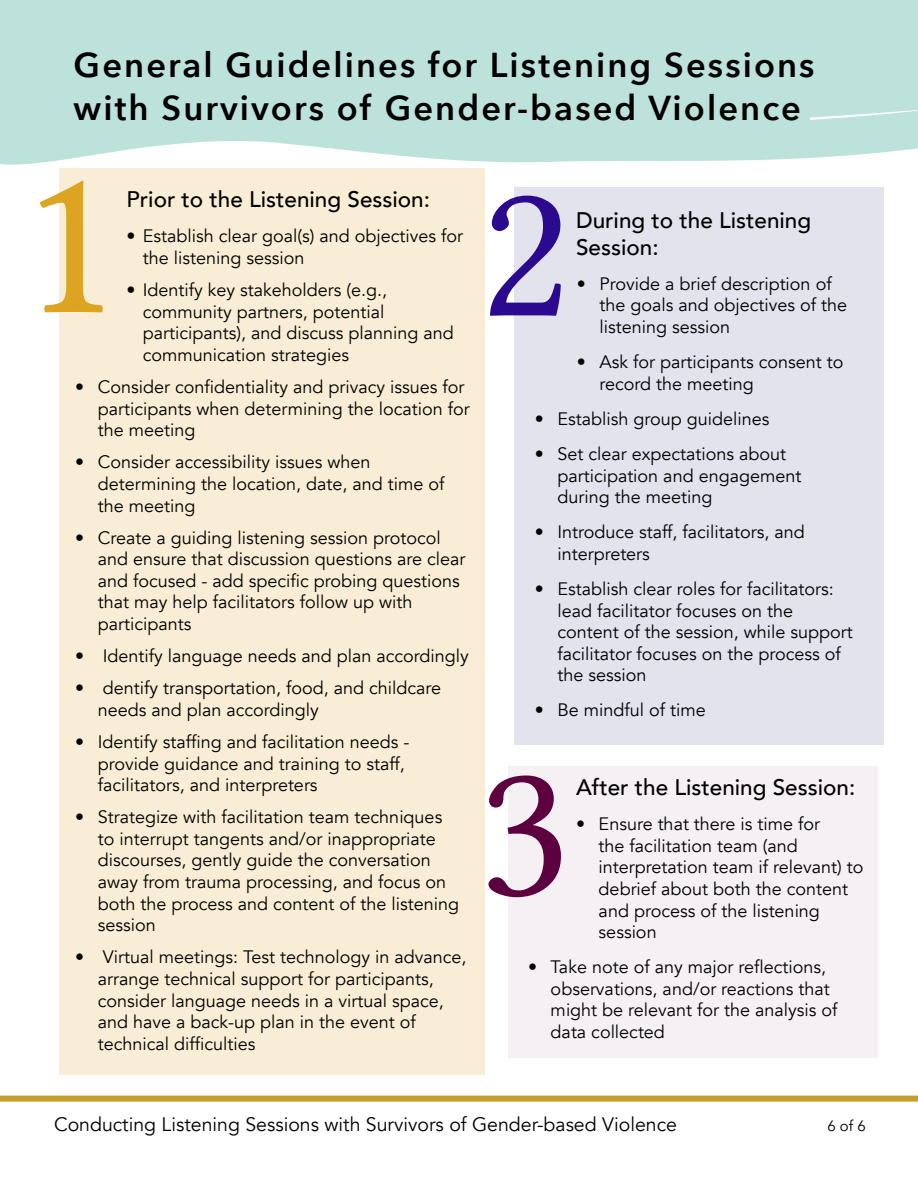
<style>
.page{position:relative;width:918px;height:1188px;background:#fff}
.page>*{position:absolute;margin:0;border:0;box-sizing:border-box;transform-origin:0 0}
.t1{font:216px "Lin Libertine Capitals";color:#dda421}
.t2{font:196.35px "Lin Libertine Capitals";color:#2c0a8f}
.t3{font:196.35px "Lin Libertine Capitals";color:#5d003f}
.t4{font:600 34.5px/43.5px "Avenir Next";letter-spacing:.06em;color:#000}
.t5{font:500 22.5px/27px "Avenir";color:#000}
.t6{font:19.5px "Avenir";color:#000}
.t7{font:18px/21.6px "Avenir";color:#000}
.t8{font:15px "Avenir";color:#000}
</style>
<div class="page">
<div style="left:59px;top:168px;width:425px;height:907px;background:#f9eed5"></div>
<div style="left:514px;top:187px;width:370px;height:558px;background:#e3e3ee"></div>
<div style="left:508px;top:766px;width:370px;height:292px;background:#f5f0f3"></div>
<svg style="left:1px;top:0;width:917px;height:165px;fill:#bde2dc"></svg>
<div style="left:0;top:33px;width:809px;height:105px;background:#bde2dc"></div>
<div style="left:0;top:1096px;width:918px;height:6px;background:#c99d2c"></div>
<h2 class="t4" style="left:74px;top:42px;width:742px">General Guidelines for Listening Sessions with Survivors of Gender-based Violence</h2>
<p class="t1" style="left:21px;top:119px;width:102px">1</p>
<h3 class="t5" style="left:127px;top:185px;width:305px">Prior to the Listening Session:</h3>
<p class="t7" style="left:143px;top:226px;width:322px;text-indent:-16px">• Establish clear goal(s) and objectives for the listening session</p>
<p class="t7" style="left:143px;top:279px;width:313px;text-indent:-16px">• Identify key stakeholders (e.g., community partners, potential participants), and discuss planning and communication strategies</p>
<p class="t7" style="left:98px;top:376px;width:373px;text-indent:-22px">• Consider confidentiality and privacy issues for participants when determining the location for the meeting</p>
<p class="t7" style="left:98px;top:452px;width:348px;text-indent:-22px">• Consider accessibility issues when determining the location, date, and time of the meeting</p>
<p class="t7" style="left:98px;top:527px;width:369px;text-indent:-22px">• Create a guiding listening session protocol and ensure that discussion questions are clear and focused - add specific probing questions that may help facilitators follow up with participants</p>
<p class="t7" style="left:75px;top:645px;width:395px">• Identify language needs and plan accordingly</p>
<p class="t7" style="left:98px;top:678px;width:345px;text-indent:-22px">• dentify transportation, food, and childcare needs and plan accordingly</p>
<p class="t7" style="left:98px;top:731px;width:313px;text-indent:-22px">• Identify staffing and facilitation needs - provide guidance and training to staff, facilitators, and interpreters</p>
<p class="t7" style="left:98px;top:807px;width:363px;text-indent:-22px">• Strategize with facilitation team techniques to interrupt tangents and/or inappropriate discourses, gently guide the conversation away from trauma processing, and focus on both the process and content of the listening session</p>
<p class="t7" style="left:98px;top:947px;width:370px;text-indent:-22px">• Virtual meetings: Test technology in advance, arrange technical support for participants, consider language needs in a virtual space, and have a back-up plan in the event of technical difficulties</p>
<p class="t2" style="left:480px;top:140px;width:93px">2</p>
<h3 class="t5" style="left:576px;top:205px;width:237px">During to the Listening<br>Session:</h3>
<p class="t7" style="left:599px;top:273px;width:249px;text-indent:-22px">• Provide a brief description of the goals and objectives of the listening session</p>
<p class="t7" style="left:599px;top:351px;width:245px;text-indent:-22px">• Ask for participants consent to record the meeting</p>
<p class="t7" style="left:535px;top:408px;width:236px">• Establish group guidelines</p>
<p class="t7" style="left:557px;top:443px;width:245px;text-indent:-22px">• Set clear expectations about participation and engagement during the meeting</p>
<p class="t7" style="left:557px;top:522px;width:249px;text-indent:-22px">• Introduce staff, facilitators, and interpreters</p>
<p class="t7" style="left:557px;top:578px;width:297px;text-indent:-22px">• Establish clear roles for facilitators: lead facilitator focuses on the content of the session, while support facilitator focuses on the process of the session</p>
<p class="t7" style="left:535px;top:700px;width:172px">• Be mindful of time</p>
<h3 class="t3" style="left:480px;top:720px;width:93px">3</h3>
<h3 class="t5" style="left:576px;top:772px;width:281px">After the Listening Session:</h3>
<p class="t7" style="left:599px;top:813px;width:266px;text-indent:-22px">• Ensure that there is time for<br>the facilitation team (and interpretation team if relevant) to debrief about both the content and process of the listening session</p>
<p class="t7" style="left:551px;top:957px;width:288px;text-indent:-22px">• Take note of any major reflections, observations, and/or reactions that might be relevant for the analysis of data collected</p>
<p class="t6" style="left:54px;top:1113px;width:625px">Conducting Listening Sessions with Survivors of Gender-based Violence</p>
<p class="t8" style="left:827px;top:1117px;width:40px">6 of 6</p>
</div>
